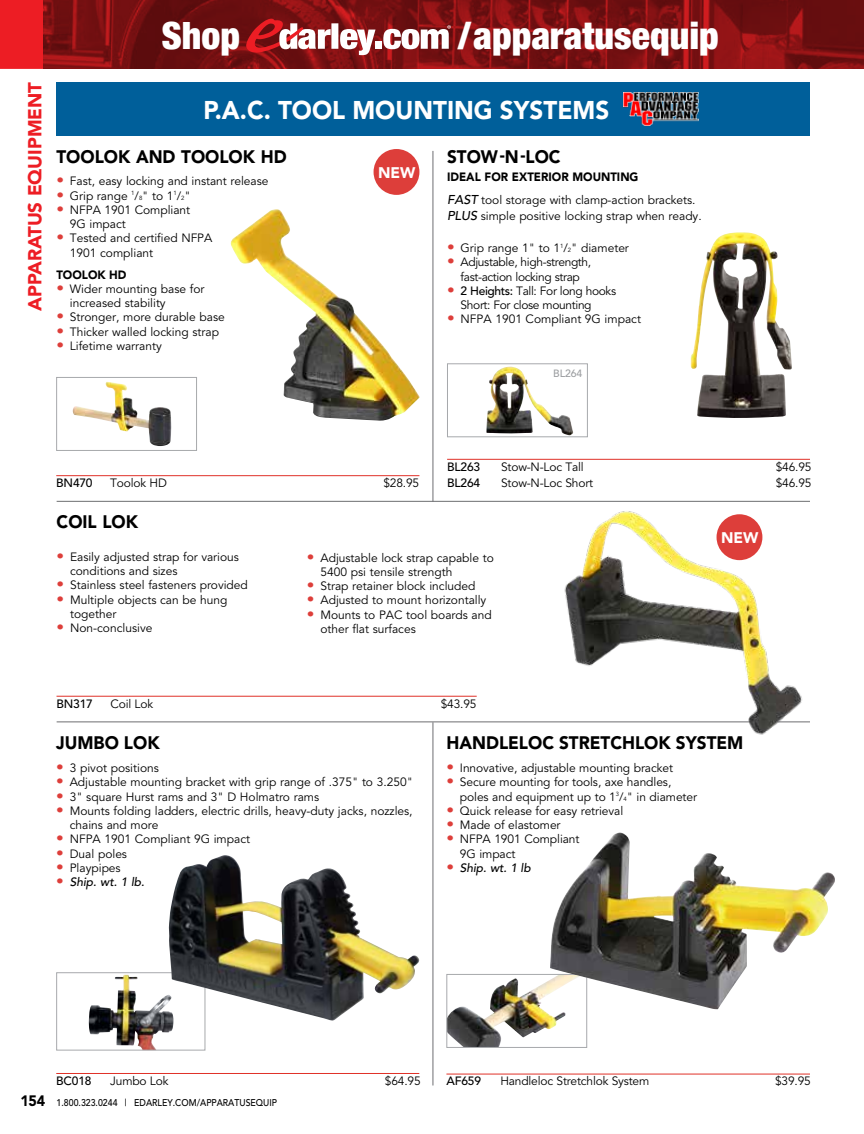
<style>
.page{position:relative;width:864px;height:1134px;background:#fff}
.page>*{position:absolute;margin:0;border:0;box-sizing:border-box;transform-origin:0 0}
.t1{font:40.5px "Sans Black Condensed DTC";color:#fff}
.t2{font:900 25.5px "Avenir";color:#fff;scale:.95 1}
.t3{font:900 18.75px "Avenir";color:#ed1d24}
.t4{font:900 18px "Avenir";color:#000;scale:.95 1}
.t5{font:900 15.3px "Avenir";color:#fff}
.t6{font:12px/14.2px "Avenir";color:#000}
.t7{font:12px/14.2px "Avenir";letter-spacing:-.03em;color:#000;text-align:center}
.t8{font:500 12px "Avenir";letter-spacing:-.015em;color:#000}
.t9{font:italic 500 12px "Avenir";letter-spacing:-.005em;color:#000}
.t10{font:900 12px "Avenir";color:#000;scale:.95 1}
.t11{font:500 10.5px "Avenir";letter-spacing:-.015em;color:#9d9fa2}
.t12{font:500 9.75px "Avenir";color:#000;scale:.9 1}
.s1{font-size:14.4px;color:#dd3e3a}
.s2{font-size:6px}
.s3{font-weight:900}
.s4{font-weight:500;font-style:italic;font-size:12.75px}
.s5{font-weight:500}
.s6{font-weight:400;font-style:normal;font-size:14.4px;color:#dd3e3a}
.s7{font-weight:900;font-size:15px}
</style>
<div class="page">
<div style="left:0;top:0;width:43px;height:69px;background:#ed1d24"></div>
<hr style="left:57px;top:722px;width:753px;height:1px;background:#6d6e71">
<svg style="left:43px;top:0;width:821px;height:69px;background:#7a1012"></svg>
<div style="left:331px;top:23px;width:7px;height:26px;background:#fff"></div>
<svg style="left:340px;top:29px;width:36px;height:26px"></svg>
<div style="left:375px;top:42px;width:6px;height:7px;background:#fff"></div>
<svg style="left:246px;top:19px;width:85px;height:34px"></svg>
<svg style="left:383px;top:25px;width:68px;height:24px"></svg>
<hr style="left:433px;top:722px;width:1px;height:363px;background:#6d6e71">
<hr style="left:433px;top:151px;width:1px;height:351px;background:#6d6e71">
<hr style="left:57px;top:501px;width:753px;height:1px;background:#6d6e71">
<img style="left:448px;top:978px;width:111px;height:68px">
<div style="left:446px;top:974px;width:141px;height:74px;border:1px solid #a7a9ac"></div>
<hr style="left:446px;top:1074px;width:364px;height:1px;background:#e03128">
<img style="left:550px;top:833px;width:285px;height:176px">
<img style="left:89px;top:975px;width:85px;height:74px">
<div style="left:56px;top:972px;width:149px;height:79px;border:1px solid #a7a9ac"></div>
<hr style="left:56px;top:1073px;width:363px;height:1px;background:#e03128">
<img style="left:168px;top:855px;width:252px;height:166px">
<img style="left:557px;top:511px;width:253px;height:224px">
<hr style="left:57px;top:696px;width:420px;height:1px;background:#e03128">
<img style="left:230px;top:209px;width:190px;height:212px">
<hr style="left:56px;top:475px;width:363px;height:1px;background:#e03128">
<img style="left:73px;top:382px;width:98px;height:64px">
<div style="left:56px;top:377px;width:141px;height:74px;border:1px solid #a7a9ac"></div>
<div style="left:374px;top:149px;width:45px;height:46px;background:#dd3e3a;border-radius:50%"></div>
<img style="left:486px;top:367px;width:87px;height:68px">
<div style="left:447px;top:363px;width:141px;height:74px;border:1px solid #a7a9ac"></div>
<img style="left:691px;top:232px;width:101px;height:186px">
<hr style="left:447px;top:459px;width:363px;height:1px;background:#e03128">
<div style="left:717px;top:514px;width:45px;height:46px;background:#dd3e3a;border-radius:50%"></div>
<div style="left:57px;top:82px;width:753px;height:54px;background:#005f9a"></div>
<img style="left:623px;top:93px;width:76px;height:33px">
<h3 class="t3" style="left:24px;top:311px;width:231px;rotate:-90deg">APPARATUS EQUIPMENT</h3>
<h1 class="t1" style="left:161px;top:11px;width:80px">Shop</h1>
<h1 class="t1" style="left:458px;top:11px;width:262px">/apparatusequip</h1>
<h2 class="t2" style="left:204px;top:95px;width:429px">P.A.C. TOOL MOUNTING SYSTEMS</h2>
<h3 class="t4" style="left:56px;top:146px;width:244px">TOOLOK AND TOOLOK HD</h3>
<p class="t6" style="left:56px;top:174px;width:214px"><span class="s1">•</span> Fast, easy locking and instant release</p>
<p class="t6" style="left:56px;top:189px;width:136px"><span class="s1">•</span> Grip range <sup>1</sup>/<span class="s2">8</span>" to 1<sup>1</sup>/<span class="s2">2</span>"</p>
<p class="t6" style="left:70px;top:203px;width:122px;text-indent:-14px"><span class="s1">•</span> NFPA 1901 Compliant<br>9G impact</p>
<p class="t6" style="left:70px;top:231px;width:144px;text-indent:-14px"><span class="s1">•</span> Tested and certified NFPA<br>1901 compliant</p>
<p class="t10" style="left:56px;top:268px;width:75px">TOOLOK HD</p>
<p class="t6" style="left:70px;top:282px;width:136px;text-indent:-14px"><span class="s1">•</span> Wider mounting base for increased stability</p>
<p class="t6" style="left:56px;top:311px;width:170px"><span class="s1">•</span> Stronger, more durable base</p>
<p class="t6" style="left:56px;top:325px;width:164px"><span class="s1">•</span> Thicker walled locking strap</p>
<p class="t6" style="left:56px;top:339px;width:107px"><span class="s1">•</span> Lifetime warranty</p>
<p class="t5" style="left:378px;top:163px;width:39px">NEW</p>
<h3 class="t4" style="left:447px;top:146px;width:121px">STOW-N-LOC</h3>
<p class="t6" style="left:447px;top:165px;width:250px;line-height:23.2px"><span class="s3">IDEAL FOR EXTERIOR MOUNTING<br></span><span class="s4">FAST</span> tool storage with clamp-action brackets.</p>
<p class="t6" style="left:447px;top:209px;width:256px"><span class="s4">PLUS</span> simple positive locking strap when ready.</p>
<p class="t6" style="left:447px;top:241px;width:183px"><span class="s1">•</span> Grip range 1" to 1<sup>1</sup>/<span class="s2">2</span>" diameter</p>
<p class="t7" style="left:447px;top:256px;width:146px"><span class="s1">•</span> Adjustable, high-strength, fast-action locking strap</p>
<p class="t7" style="left:461px;top:284px;width:157px;text-align:left;text-indent:-14px"><span class="s1">•</span> <span class="s5">2 Heights:</span> Tall: For long hooks<br>Short: For close mounting</p>
<p class="t6" style="left:447px;top:313px;width:195px"><span class="s1">•</span> NFPA 1901 Compliant 9G impact</p>
<p class="t11" style="left:553px;top:367px;width:30px">BL264</p>
<p class="t8" style="left:56px;top:476px;width:38px">BN470</p>
<p class="t6" style="left:110px;top:477px;width:58px">Toolok HD</p>
<p class="t6" style="left:383px;top:477px;width:37px">$28.95</p>
<h3 class="t4" style="left:57px;top:511px;width:87px">COIL LOK</h3>
<p class="t8" style="left:447px;top:460px;width:35px">BL263</p>
<p class="t6" style="left:501px;top:460px;width:84px">Stow-N-Loc Tall</p>
<p class="t6" style="left:776px;top:460px;width:37px">$46.95</p>
<p class="t8" style="left:447px;top:476px;width:35px">BL264</p>
<p class="t6" style="left:501px;top:476px;width:94px">Stow-N-Loc Short</p>
<p class="t6" style="left:776px;top:476px;width:37px">$46.95</p>
<p class="t5" style="left:721px;top:528px;width:39px">NEW</p>
<p class="t6" style="left:70px;top:550px;width:170px;text-indent:-14px"><span class="s1">•</span> Easily adjusted strap for various conditions and sizes</p>
<p class="t6" style="left:57px;top:578px;width:193px"><span class="s1">•</span> Stainless steel fasteners provided</p>
<p class="t6" style="left:70px;top:593px;width:159px;text-indent:-14px"><span class="s1">•</span> Multiple objects can be hung together</p>
<p class="t6" style="left:57px;top:621px;width:97px"><span class="s1">•</span> Non-conclusive</p>
<p class="t6" style="left:320px;top:551px;width:175px;text-indent:-14px"><span class="s1">•</span> Adjustable lock strap capable to<br>5400 psi tensile strength</p>
<p class="t6" style="left:307px;top:579px;width:170px"><span class="s1">•</span> Strap retainer block included</p>
<p class="t6" style="left:307px;top:593px;width:181px"><span class="s1">•</span> Adjusted to mount horizontally</p>
<p class="t6" style="left:320px;top:608px;width:173px;text-indent:-14px"><span class="s1">•</span> Mounts to PAC tool boards and other flat surfaces</p>
<p class="t8" style="left:57px;top:697px;width:38px">BN317</p>
<p class="t6" style="left:111px;top:697px;width:44px">Coil Lok</p>
<p class="t6" style="left:441px;top:697px;width:37px">$43.95</p>
<h3 class="t4" style="left:56px;top:732px;width:110px">JUMBO LOK</h3>
<p class="t6" style="left:56px;top:761px;width:104px"><span class="s1">•</span> 3 pivot positions</p>
<p class="t6" style="left:56px;top:775px;width:358px"><span class="s1">•</span> Adjustable mounting bracket with grip range of .375" to 3.250"</p>
<p class="t6" style="left:56px;top:790px;width:265px"><span class="s1">•</span> 3" square Hurst rams and 3" D Holmatro rams</p>
<p class="t6" style="left:70px;top:804px;width:344px;text-indent:-14px"><span class="s1">•</span> Mounts folding ladders, electric drills, heavy-duty jacks, nozzles, chains and more</p>
<p class="t6" style="left:56px;top:832px;width:195px"><span class="s1">•</span> NFPA 1901 Compliant 9G impact</p>
<p class="t6" style="left:56px;top:847px;width:72px"><span class="s1">•</span> Dual poles</p>
<p class="t6" style="left:56px;top:861px;width:66px"><span class="s1">•</span> Playpipes</p>
<p class="t9" style="left:56px;top:875px;width:90px"><span class="s6">•</span> Ship. wt. 1 lb.</p>
<h3 class="t4" style="left:446px;top:732px;width:314px">HANDLELOC STRETCHLOK SYSTEM</h3>
<p class="t6" style="left:446px;top:761px;width:228px"><span class="s1">•</span> Innovative, adjustable mounting bracket</p>
<p class="t6" style="left:460px;top:776px;width:239px;text-indent:-14px"><span class="s1">•</span> Secure mounting for tools, axe handles, poles and equipment up to 1<sup>3</sup>/<span class="s2">4</span>" in diameter</p>
<p class="t6" style="left:446px;top:804px;width:178px"><span class="s1">•</span> Quick release for easy retrieval</p>
<p class="t6" style="left:446px;top:818px;width:116px"><span class="s1">•</span> Made of elastomer</p>
<p class="t6" style="left:460px;top:833px;width:121px;text-indent:-14px"><span class="s1">•</span> NFPA 1901 Compliant<br>9G impact</p>
<p class="t9" style="left:446px;top:861px;width:86px"><span class="s6">•</span> Ship. wt. 1 lb</p>
<p class="t8" style="left:56px;top:1074px;width:37px">BC018</p>
<p class="t6" style="left:110px;top:1075px;width:60px">Jumbo Lok</p>
<p class="t6" style="left:385px;top:1075px;width:37px">$64.95</p>
<p class="t8" style="left:446px;top:1074px;width:36px">AF659</p>
<p class="t6" style="left:500px;top:1075px;width:150px">Handleloc Stretchlok System</p>
<p class="t6" style="left:775px;top:1075px;width:37px">$39.95</p>
<p class="t12" style="left:20px;top:1097px;width:287px"><span class="s7">154</span> 1.800.323.0244 | EDARLEY.COM/APPARATUSEQUIP</p>
</div>
